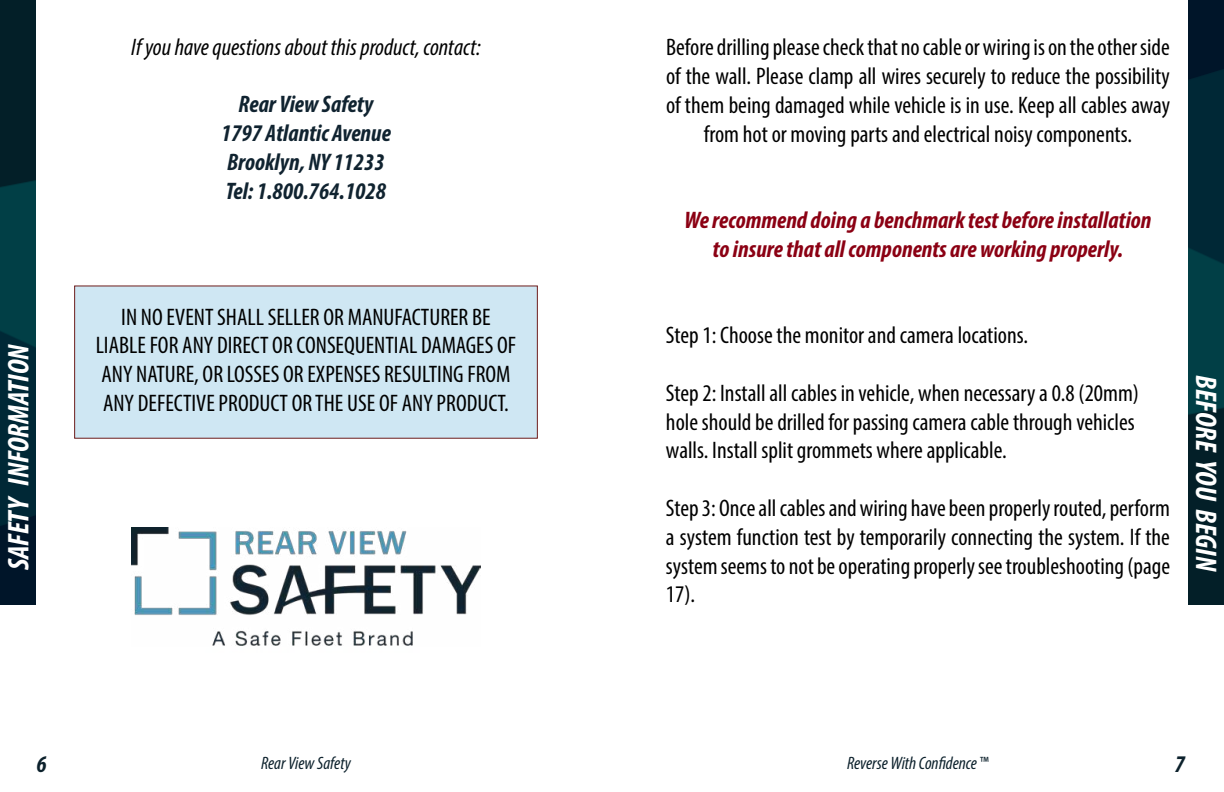
<style>
.page{position:relative;width:1224px;height:792px;background:#fff}
.page>*{position:absolute;margin:0;border:0;box-sizing:border-box;transform-origin:0 0}
.t1{font:italic 700 condensed 30px "Myriad Pro";letter-spacing:-.005em;color:#fff}
.t2{font:condensed 24px/28.8px "Myriad Pro";color:#000;text-align:center}
.t3{font:italic 700 condensed 24px/28.8px "Myriad Pro";color:#8b0013;text-align:center}
.t4{font:italic 700 condensed 24px/28.8px "Myriad Pro";color:#102330;text-align:center}
.t5{font:italic condensed 24px "Myriad Pro";color:#000}
.t6{font:italic 700 condensed 24px "Myriad Pro";color:#0c212c}
.t7{font:italic condensed 18px "Myriad Pro";color:#0c212c}
.s1{font-style:normal}
</style>
<div class="page">
<div style="left:74px;top:285px;width:464px;height:154px;background:#cfe7f3"></div>
<img style="left:0;top:0;width:36px;height:605px">
<img style="left:1188px;top:0;width:36px;height:605px">
<img style="left:131px;top:528px;width:350px;height:118px">
<p class="t1" style="left:0;top:570px;width:228px;rotate:-90deg">SAFETY INFORMATION</p>
<p class="t5" style="left:131px;top:32px;width:351px">If you have questions about this product, contact:</p>
<p class="t4" style="left:221px;top:89px;width:171px">Rear View Safety<br>1797 Atlantic Avenue<br>Brooklyn, NY 11233<br>Tel: 1.800.764.1028</p>
<p class="t2" style="left:96px;top:302px;width:422px">IN NO EVENT SHALL SELLER OR MANUFACTURER BE LIABLE FOR ANY DIRECT OR CONSEQUENTIAL DAMAGES OF ANY NATURE, OR LOSSES OR EXPENSES RESULTING FROM ANY DEFECTIVE PRODUCT OR THE USE OF ANY PRODUCT.</p>
<p class="t2" style="left:666px;top:33px;width:506px">Before drilling please check that no cable or wiring is on the other side of the wall. Please clamp all wires securely to reduce the possibility of them being damaged while vehicle is in use. Keep all cables away from hot or moving parts and electrical noisy components.</p>
<p class="t3" style="left:684px;top:205px;width:469px">We recommend doing a benchmark test before installation to insure that all components are working properly.</p>
<p class="t2" style="left:666px;top:321px;width:364px">Step 1: Choose the monitor and camera locations.</p>
<p class="t2" style="left:666px;top:378px;width:475px;text-align:left">Step 2: Install all cables in vehicle, when necessary a 0.8 (20mm) hole should be drilled for passing camera cable through vehicles walls. Install split grommets where applicable.</p>
<p class="t2" style="left:666px;top:493px;width:506px;text-align:justify">Step 3: Once all cables and wiring have been properly routed, perform a system function test by temporarily connecting the system. If the system seems to not be operating properly see troubleshooting (page 17).</p>
<p class="t1" style="left:1225px;top:375px;width:198px;rotate:90deg">BEFORE YOU BEGIN</p>
<p class="t6" style="left:36px;top:749px;width:12px">6</p>
<p class="t7" style="left:261px;top:752px;width:91px">Rear View Safety</p>
<p class="t7" style="left:847px;top:752px;width:143px">Reverse With Confidence <span class="s1">™</span></p>
<p class="t6" style="left:1175px;top:749px;width:12px">7</p>
</div>
